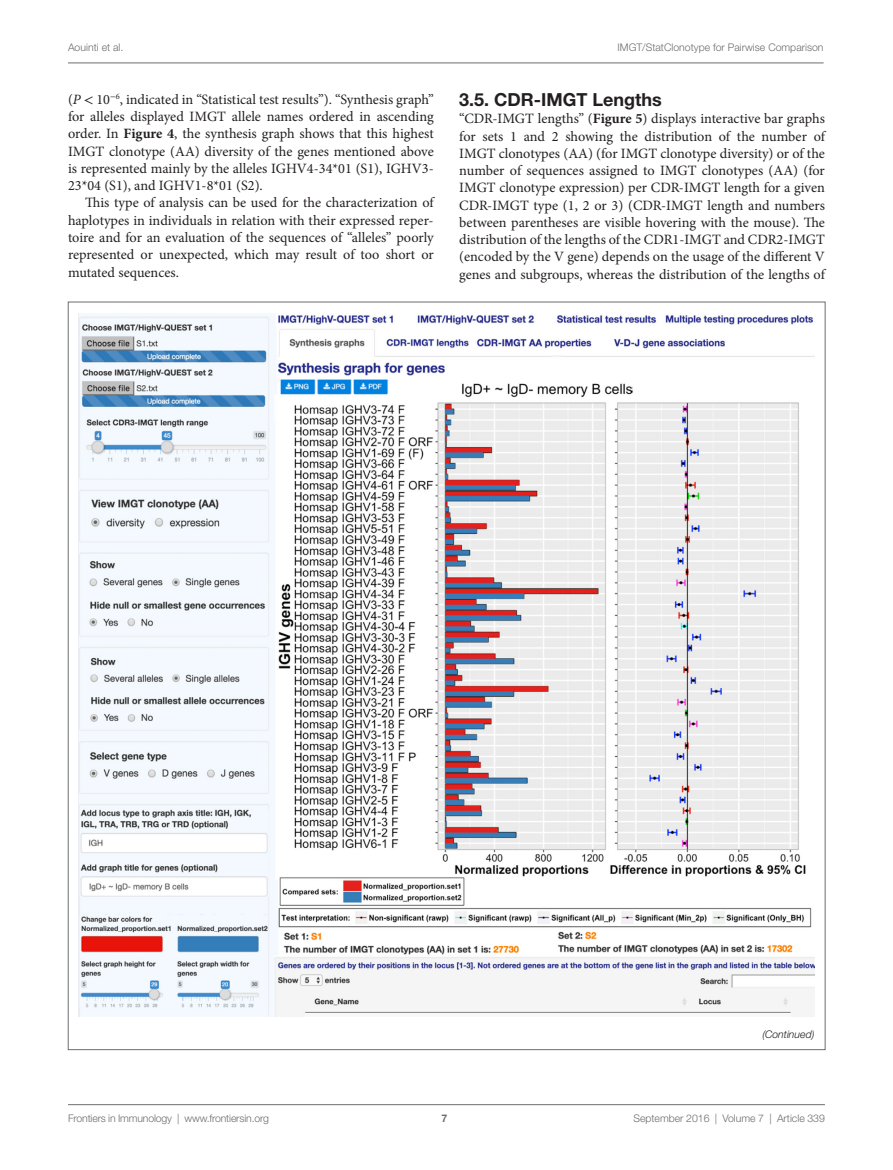
<style>
.page{position:relative;width:893px;height:1170px;background:#fff}
.page>*{position:absolute;margin:0;border:0;box-sizing:border-box;transform-origin:0 0}
.t1{font:700 18px "Helvetica Neue LT Std";color:#231f20}
.t2{font:14.25px/17.2px "Minion Pro";color:#231f20;text-align:justify}
.t3{font:300 10.5px "Helvetica Neue LT Std";color:#6c6d70}
.t4{font:italic 300 10.5px "Helvetica Neue LT Std";color:#231f20}
.t5{font:700 10.5px "Helvetica Neue LT Std";color:#6c6d70}
.s1{font-style:italic}
.s2{font-family:"STIX General"}
.s3{font-weight:700}
</style>
<div class="page">
<img style="left:79px;top:313px;width:735px;height:703px">
<hr style="left:68px;top:1104px;width:757px;height:1px;background:#6c6d70">
<hr style="left:68px;top:63px;width:756px;height:1px;background:#6c6d70">
<p class="t3" style="left:68px;top:41px;width:57px">Aouinti et al.</p>
<p class="t3" style="left:618px;top:41px;width:207px">IMGT/StatClonotype for Pairwise Comparison</p>
<p class="t2" style="left:68px;top:91px;width:367px">(<span class="s1">P</span> <span class="s2">&lt;</span> 10<sup>−</sup><sup>6</sup>, indicated in “Statistical test results”). “Synthesis graph” for alleles displayed IMGT allele names ordered in ascending order. In <span class="s3">Figure 4</span>, the synthesis graph shows that this highest IMGT clonotype (AA) diversity of the genes mentioned above is represented mainly by the alleles IGHV4-34*01 (S1), IGHV3- 23*04 (S1), and IGHV1-8*01 (S2).</p>
<p class="t2" style="left:68px;top:194px;width:367px;text-indent:17px">This type of analysis can be used for the characterization of haplotypes in individuals in relation with their expressed reper&shy;toire and for an evaluation of the sequences of “alleles” poorly represented or unexpected, which may result of too short or mutated sequences.</p>
<p class="t1" style="left:459px;top:88px;width:204px">3.5. CDR-IMGT Lengths</p>
<p class="t2" style="left:459px;top:110px;width:367px">“CDR-IMGT lengths” (<span class="s3">Figure 5</span>) displays interactive bar graphs for sets 1 and 2 showing the distribution of the number of IMGT clonotypes (AA) (for IMGT clonotype diversity) or of the number of sequences assigned to IMGT clonotypes (AA) (for IMGT clonotype expression) per CDR-IMGT length for a given CDR-IMGT type (1, 2 or 3) (CDR-IMGT length and numbers between parentheses are visible hovering with the mouse). The distribution of the lengths of the CDR1-IMGT and CDR2-IMGT (encoded by the V gene) depends on the usage of the different V genes and subgroups, whereas the distribution of the lengths of</p>
<p class="t4" style="left:762px;top:1028px;width:54px">(Continued)</p>
<p class="t3" style="left:68px;top:1111px;width:203px">Frontiers in Immunology | www.frontiersin.org</p>
<p class="t3" style="left:633px;top:1111px;width:193px">September 2016 | Volume 7 | Article 339</p>
<p class="t5" style="left:441px;top:1111px;width:7px">7</p>
</div>
